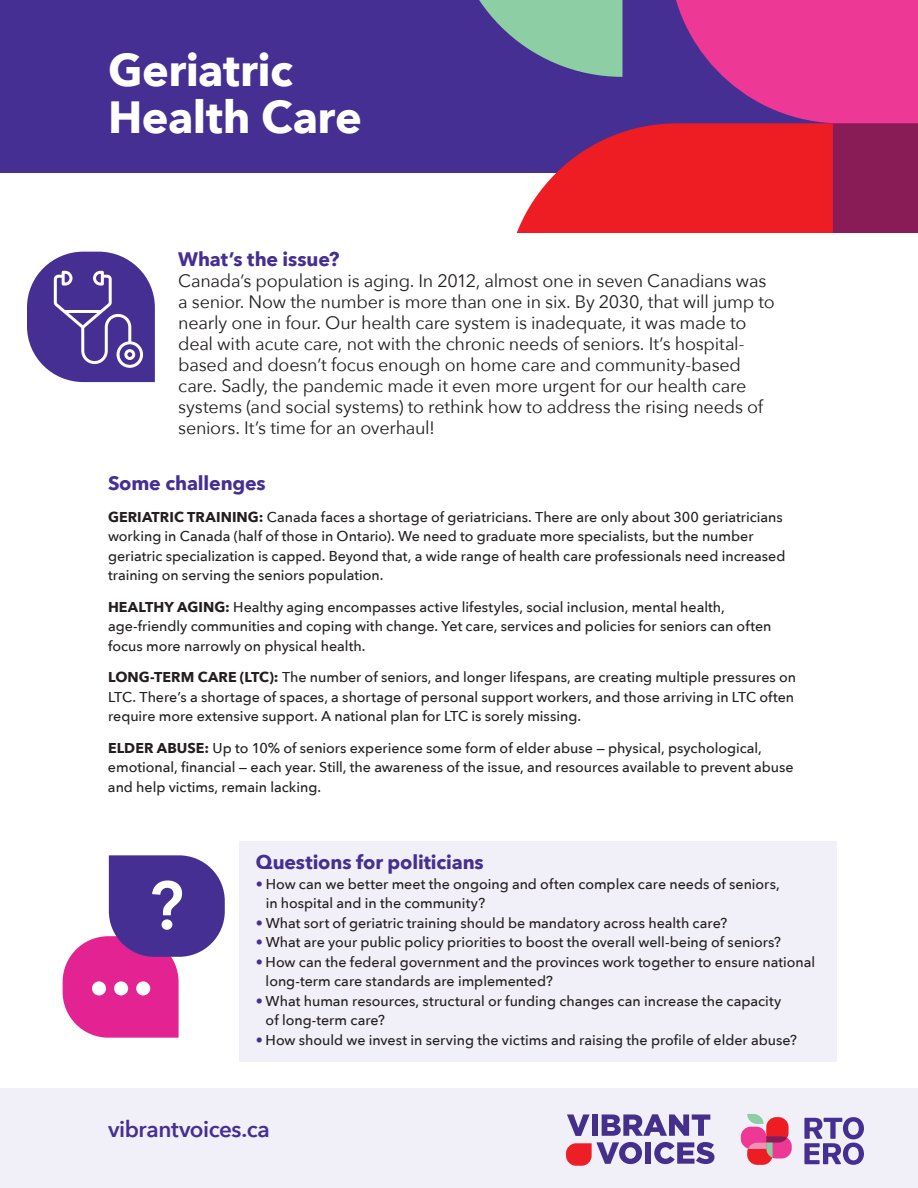
<style>
.page{position:relative;width:918px;height:1188px;background:#fff}
.page>*{position:absolute;margin:0;border:0;box-sizing:border-box;transform-origin:0 0}
.t1{font:700 45px/46.5px "Avenir Next";letter-spacing:-.01em;color:#fff}
.t2{font:600 22.5px "Avenir Next";letter-spacing:-.02em;color:#452f92}
.t3{font:700 19.5px "Avenir Next";letter-spacing:-.01em;color:#452f92}
.t4{font:18px/21px "Avenir Next";letter-spacing:-.015em;color:#231f20}
.t5{font:500 14.25px/19.5px "Avenir Next";color:#231f20}
.s1{font-weight:700}
.s2{color:#452f92}
</style>
<div class="page">
<div style="left:0;top:0;width:918px;height:173px;background:#452f92"></div>
<div style="left:0;top:1089px;width:918px;height:99px;background:#f1eff7"></div>
<svg style="left:479px;top:0;width:143px;height:77px"></svg>
<svg style="left:516px;top:123px;width:153px;height:110px;fill:#ee1d23"></svg>
<svg style="left:669px;top:0;width:249px;height:233px;background:#cb2967"></svg>
<div style="left:239px;top:842px;width:598px;height:220px;background:#f1eff7"></div>
<svg style="left:63px;top:855px;width:162px;height:183px"></svg>
<svg style="left:27px;top:252px;width:128px;height:130px"></svg>
<div style="left:124px;top:349px;width:11px;height:11px;border:3px solid #fff;border-radius:50%"></div>
<svg style="left:741px;top:1114px;width:51px;height:51px"></svg>
<svg style="left:804px;top:1117px;width:60px;height:48px"></svg>
<svg style="left:567px;top:1114px;width:23px;height:22px"></svg>
<div style="left:592px;top:1114px;width:6px;height:22px;background:#442f8b"></div>
<svg style="left:602px;top:1114px;width:108px;height:22px"></svg>
<svg style="left:566px;top:1142px;width:76px;height:24px"></svg>
<div style="left:645px;top:1142px;width:6px;height:22px;background:#442f8b"></div>
<svg style="left:654px;top:1142px;width:61px;height:22px"></svg>
<h1 class="t1" style="left:108px;top:46px;width:255px">Geriatric<br>Health Care</h1>
<h3 class="t3" style="left:178px;top:242px;width:163px">What’s the issue?</h3>
<p class="t4" style="left:178px;top:269px;width:598px">Canada’s population is aging. In 2012, almost one in seven Canadians was a senior. Now the number is more than one in six. By 2030, that will jump to nearly one in four. Our health care system is inadequate, it was made to deal with acute care, not with the chronic needs of seniors. It’s hospital&shy;based and doesn’t focus enough on home care and community-based care. Sadly, the pandemic made it even more urgent for our health care systems (and social systems) to rethink how to address the rising needs of seniors. It’s time for an overhaul!</p>
<h3 class="t3" style="left:108px;top:467px;width:159px">Some challenges</h3>
<p class="t5" style="left:108px;top:507px;width:679px"><span class="s1">GERIATRIC TRAINING:</span> Canada faces a shortage of geriatricians. There are only about 300 geriatricians working in Canada (half of those in Ontario). We need to graduate more specialists, but the number geriatric specialization is capped. Beyond that, a wide range of health care professionals need increased training on serving the seniors population.</p>
<p class="t5" style="left:108px;top:597px;width:665px"><span class="s1">HEALTHY AGING:</span> Healthy aging encompasses active lifestyles, social inclusion, mental health, age-friendly communities and coping with change. Yet care, services and policies for seniors can often focus more narrowly on physical health.</p>
<p class="t5" style="left:108px;top:667px;width:690px"><span class="s1">LONG-TERM CARE (LTC):</span> The number of seniors, and longer lifespans, are creating multiple pressures on<br>LTC. There’s a shortage of spaces, a shortage of personal support workers, and those arriving in LTC often require more extensive support. A national plan for LTC is sorely missing.</p>
<p class="t5" style="left:108px;top:738px;width:687px"><span class="s1">ELDER ABUSE:</span> Up to 10% of seniors experience some form of elder abuse — physical, psychological, emotional, financial — each year. Still, the awareness of the issue, and resources available to prevent abuse and help victims, remain lacking.</p>
<h3 class="t3" style="left:256px;top:846px;width:229px">Questions for politicians</h3>
<p class="t5" style="left:266px;top:874px;width:516px;text-indent:-10px"><span class="s2">•</span> How can we better meet the ongoing and often complex care needs of seniors, in hospital and in the community?</p>
<p class="t5" style="left:256px;top:913px;width:473px"><span class="s2">•</span> What sort of geriatric training should be mandatory across health care?</p>
<p class="t5" style="left:256px;top:932px;width:527px"><span class="s2">•</span> What are your public policy priorities to boost the overall well-being of seniors?</p>
<p class="t5" style="left:266px;top:952px;width:551px;text-indent:-10px"><span class="s2">•</span> How can the federal government and the provinces work together to ensure national long-term care standards are implemented?</p>
<p class="t5" style="left:266px;top:991px;width:517px;text-indent:-10px"><span class="s2">•</span> What human resources, structural or funding changes can increase the capacity of long-term care?</p>
<p class="t5" style="left:256px;top:1030px;width:543px"><span class="s2">•</span> How should we invest in serving the victims and raising the profile of elder abuse?</p>
<h2 class="t2" style="left:108px;top:1110px;width:163px">vibrantvoices.ca</h2>
</div>
